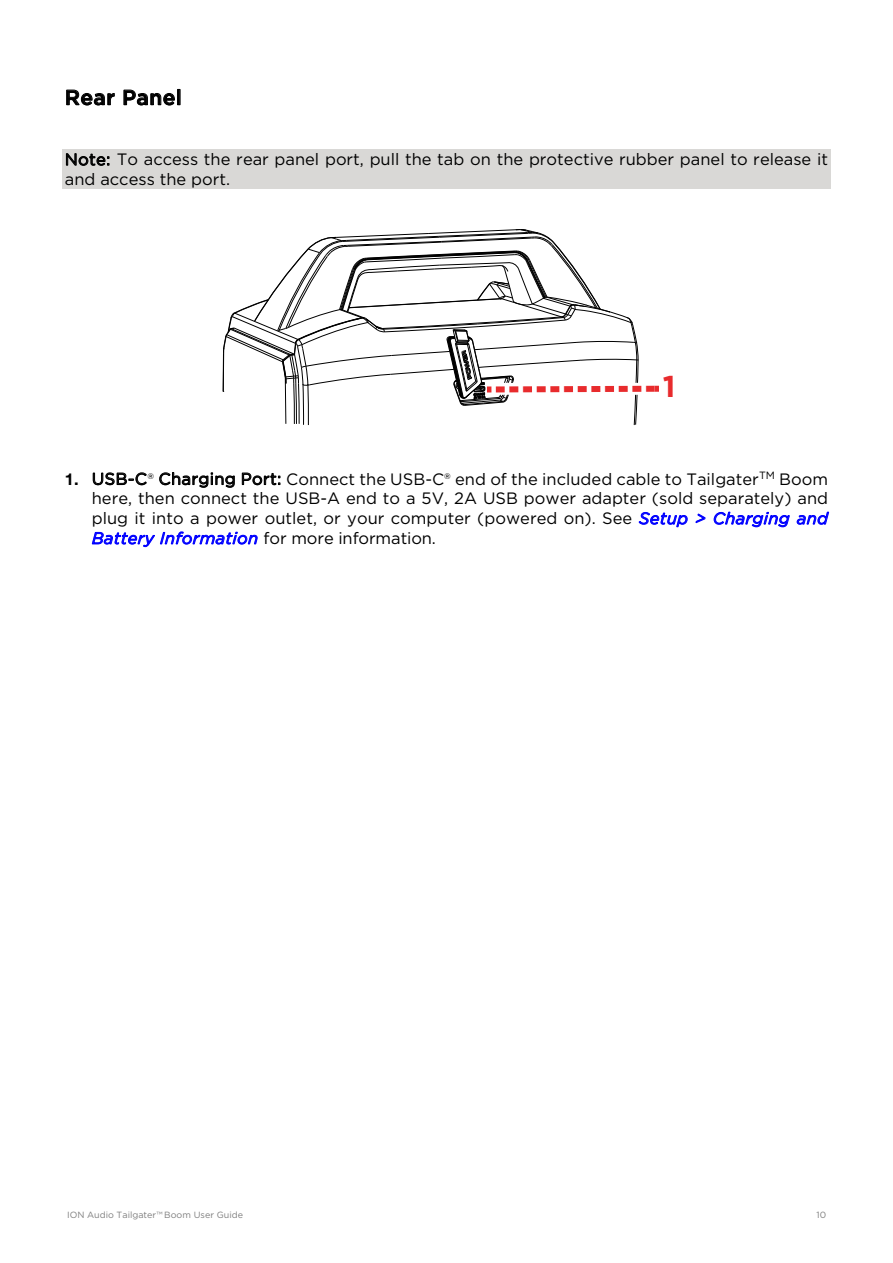
<style>
.page{position:relative;width:893px;height:1263px;background:#fff}
.page>*{position:absolute;margin:0;border:0;box-sizing:border-box;transform-origin:0 0}
.t1{font:700 30px "Gotham";color:#e82b2d}
.t2{font:500 21px "Gotham";letter-spacing:.02em;color:#000}
.t3{font:16.5px/19.8px "Gotham";color:#000}
.t4{font:9px "Gotham";color:#7e7e7e}
.s1{font-family:"Helvetica Neue";font-weight:700}
.s2{font-style:italic;color:#00f}
</style>
<div class="page">
<svg style="left:66px;top:90px;width:49px;height:15px"></svg>
<svg style="left:124px;top:90px;width:51px;height:15px"></svg>
<div style="left:177px;top:89px;width:3px;height:16px;border:1px solid #000"></div>
<div style="left:63px;top:149px;width:767px;height:20px;background:#d9d8d6"></div>
<svg style="left:66px;top:153px;width:43px;height:13px"></svg>
<div style="left:63px;top:169px;width:767px;height:20px;background:#d9d8d6"></div>
<svg style="left:93px;top:473px;width:54px;height:12px"></svg>
<svg style="left:159px;top:472px;width:76px;height:16px"></svg>
<svg style="left:242px;top:473px;width:38px;height:12px"></svg>
<svg style="left:639px;top:512px;width:48px;height:15px"></svg>
<svg style="left:695px;top:513px;width:10px;height:10px"></svg>
<svg style="left:714px;top:512px;width:76px;height:15px"></svg>
<svg style="left:797px;top:512px;width:32px;height:13px"></svg>
<svg style="left:92px;top:532px;width:165px;height:15px"></svg>
<svg style="left:223px;top:229px;width:436px;height:197px"></svg>
<p class="t2" style="left:65px;top:84px;width:119px">Rear Panel</p>
<p class="t3" style="left:65px;top:149px;width:765px">Note: To access the rear panel port, pull the tab on the protective rubber panel to release it and access the port.</p>
<h1 class="t1" style="left:663px;top:366px;width:14px">1</h1>
<p class="t3" style="left:92px;top:468px;width:738px;text-align:justify;text-indent:-27px"><span class="s1">1.</span> USB-C® Charging Port: Connect the USB-C® end of the included cable to Tailgater<sup>TM</sup> Boom here, then connect the USB-A end to a 5V, 2A USB power adapter (sold separately) and plug it into a power outlet, or your computer (powered on). See <span class="s2">Setup &gt; Charging and Battery Information</span> for more information.</p>
<p class="t4" style="left:67px;top:1209px;width:177px">ION Audio Tailgater™ Boom User Guide</p>
<p class="t4" style="left:816px;top:1209px;width:11px">10</p>
</div>
